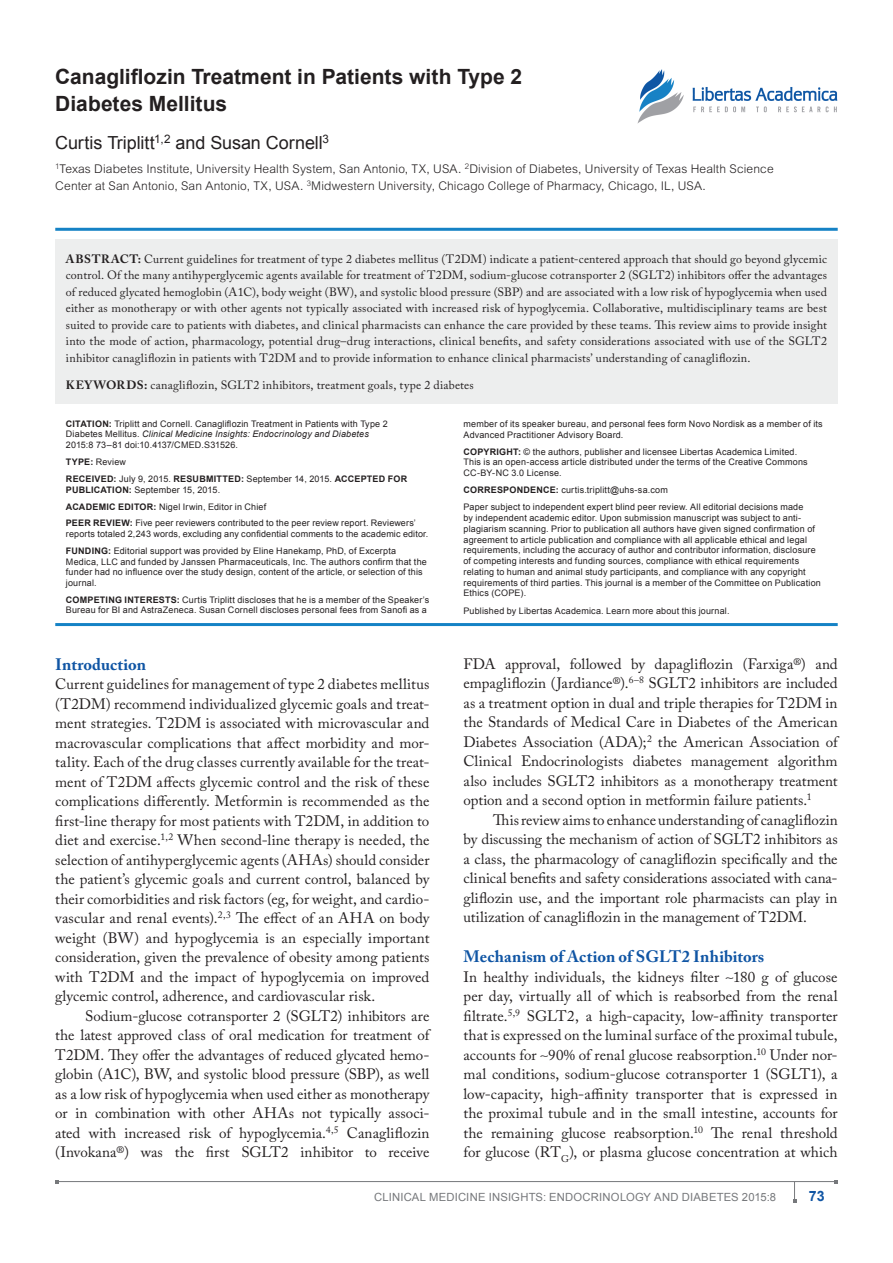
<style>
.page{position:relative;width:893px;height:1263px;background:#fff}
.page>*{position:absolute;margin:0;border:0;box-sizing:border-box;transform-origin:0 0}
.ArticleTitle{font:700 21px/27px "Arial";color:#231f20}
.AuthorName{font:18px "Arial";letter-spacing:-.01em;color:#231f20}
.Heading1{font:700 16.5px "Adobe Caslon Pro";color:#1055a4}
.BodyText_First{font:15px/19.5px "Adobe Caslon Pro";letter-spacing:.005em;color:#231f20;text-align:justify}
.BodyText{font:15px/19.5px "Adobe Caslon Pro";color:#231f20;text-align:justify}
.RunningFooter-Folio{font:700 14.25px "Arial";color:#1055a4}
.t1{font:12px/16.5px "Adobe Caslon Pro";letter-spacing:.02em;color:#231f20;text-align:justify}
.AuthorAffiliation{font:300 12px/16.5px "Arial MT Std";letter-spacing:.01em;color:#231f20}
.RunningFooter{font:11.25px "Arial";letter-spacing:.02em;color:#76787b}
.t2{font:9px/10.8px "Arial";letter-spacing:.02em;color:#231f20}
.t3{font:700 9px/17px "Arial";letter-spacing:.025em;color:#231f20}
.s1{font-weight:700}
.s2{font-style:italic}
.s3{font-weight:400}
</style>
<div class="page">
<hr style="left:57px;top:1181px;width:779px;height:1px;background:#76787b">
<svg style="left:793px;top:1182px;width:3px;height:20px"></svg>
<img style="left:637px;top:69px;width:201px;height:55px">
<hr style="left:55px;top:228px;width:783px;height:3px;background:#1582c5">
<hr style="left:55px;top:623px;width:783px;height:3px;background:#1582c5">
<div style="left:55px;top:239px;width:783px;height:165px;background:#edeeee"></div>
<p class="ArticleTitle" style="left:55px;top:64px;width:468px">Canagliflozin Treatment in Patients with Type 2<br>Diabetes Mellitus</p>
<p class="AuthorName" style="left:55px;top:131px;width:275px">Curtis Triplitt<sup>1,2</sup> and Susan Cornell<sup>3</sup></p>
<p class="AuthorAffiliation" style="left:55px;top:161px;width:720px"><sup>1</sup>Texas Diabetes Institute, University Health System, San Antonio, TX, USA. <sup>2</sup>Division of Diabetes, University of Texas Health Science<br>Center at San Antonio, San Antonio, TX, USA. <sup>3</sup>Midwestern University, Chicago College of Pharmacy, Chicago, IL, USA.</p>
<p class="t1" style="left:66px;top:250px;width:763px"><span class="s1">ABSTRACT:</span> Current guidelines for treatment of type 2 diabetes mellitus (T2DM) indicate a patient-centered approach that should go beyond glycemic control. Of the many antihyperglycemic agents available for treatment of T2DM, sodium-glucose cotransporter 2 (SGLT2) inhibitors offer the advantages of reduced glycated hemoglobin (A1C), body weight (BW), and systolic blood pressure (SBP) and are associated with a low risk of hypoglycemia when used either as monotherapy or with other agents not typically associated with increased risk of hypoglycemia. Collaborative, multidisciplinary teams are best suited to provide care to patients with diabetes, and clinical pharmacists can enhance the care provided by these teams. This review aims to provide insight into the mode of action, pharmacology, potential drug–drug interactions, clinical benefits, and safety considerations associated with use of the SGLT2 inhibitor canagliflozin in patients with T2DM and to provide information to enhance clinical pharmacists’ understanding of canagliflozin.</p>
<p class="t1" style="left:66px;top:376px;width:409px"><span class="s1">KEYWORDS:</span> canagliflozin, SGLT2 inhibitors, treatment goals, type 2 diabetes</p>
<p class="t2" style="left:66px;top:418px;width:323px"><span class="s1">CITATION:</span> Triplitt and Cornell. Canagliflozin Treatment in Patients with Type 2<br>Diabetes Mellitus. <span class="s2">Clinical Medicine Insights: Endocrinology and Diabetes<br></span>2015:8 73–81 doi:10.4137/CMED.S31526.</p>
<p class="t3" style="left:66px;top:454px;width:343px">TYPE: <span class="s3">Review<br></span>RECEIVED: <span class="s3">July 9, 2015.</span> RESUBMITTED: <span class="s3">September 14, 2015.</span> ACCEPTED FOR</p>
<p class="t2" style="left:66px;top:481px;width:351px;line-height:17px"><span class="s1">PUBLICATION:</span> September 15, 2015.<br><span class="s1">ACADEMIC EDITOR:</span> Nigel Irwin, Editor in Chief<br><span class="s1">PEER REVIEW:</span> Five peer reviewers contributed to the peer review report. Reviewers’</p>
<p class="t2" style="left:66px;top:525px;width:364px;line-height:17px">reports totaled 2,243 words, excluding any confidential comments to the academic editor.<br><span class="s1">FUNDING:</span> Editorial support was provided by Eline Hanekamp, PhD, of Excerpta</p>
<p class="t2" style="left:66px;top:556px;width:362px">Medica, LLC and funded by Janssen Pharmaceuticals, Inc. The authors confirm that the funder had no influence over the study design, content of the article, or selection of this journal.</p>
<p class="t2" style="left:66px;top:594px;width:365px"><span class="s1">COMPETING INTERESTS:</span> Curtis Triplitt discloses that he is a member of the Speaker’s<br>Bureau for BI and AstraZeneca. Susan Cornell discloses personal fees from Sanofi as a</p>
<p class="t2" style="left:463px;top:418px;width:361px">member of its speaker bureau, and personal fees form Novo Nordisk as a member of its<br>Advanced Practitioner Advisory Board.</p>
<p class="t2" style="left:463px;top:446px;width:346px"><span class="s1">COPYRIGHT:</span> © the authors, publisher and licensee Libertas Academica Limited.<br>This is an open-access article distributed under the terms of the Creative Commons<br>CC-BY-NC 3.0 License.</p>
<p class="t2" style="left:463px;top:482px;width:341px;line-height:17.1px"><span class="s1">CORRESPONDENCE:</span> curtis.triplitt@uhs-sa.com<br>Paper subject to independent expert blind peer review. All editorial decisions made</p>
<p class="t2" style="left:463px;top:513px;width:359px">by independent academic editor. Upon submission manuscript was subject to anti&shy;plagiarism scanning. Prior to publication all authors have given signed confirmation of agreement to article publication and compliance with all applicable ethical and legal requirements, including the accuracy of author and contributor information, disclosure of competing interests and funding sources, compliance with ethical requirements relating to human and animal study participants, and compliance with any copyright requirements of third parties. This journal is a member of the Committee on Publication Ethics (COPE).</p>
<p class="t2" style="left:463px;top:605px;width:268px">Published by Libertas Academica. Learn more about this journal.</p>
<p class="Heading1" style="left:55px;top:654px;width:92px">Introduction</p>
<p class="BodyText_First" style="left:55px;top:674px;width:376px">Current guidelines for management of type 2 diabetes mellitus (T2DM) recommend individualized glycemic goals and treat&shy;ment strategies. T2DM is associated with microvascular and macrovascular complications that affect morbidity and mor&shy;tality. Each of the drug classes currently available for the treat&shy;ment of T2DM affects glycemic control and the risk of these complications differently. Metformin is recommended as the first-line therapy for most patients with T2DM, in addition to diet and exercise.<sup>1,2</sup> When second-line therapy is needed, the selection of antihyperglycemic agents (AHAs) should consider the patient’s glycemic goals and current control, balanced by their comorbidities and risk factors (eg, for weight, and cardio&shy;vascular and renal events).<sup>2,3</sup> The effect of an AHA on body weight (BW) and hypoglycemia is an especially important consideration, given the prevalence of obesity among patients with T2DM and the impact of hypoglycemia on improved glycemic control, adherence, and cardiovascular risk.</p>
<p class="BodyText" style="left:55px;top:1006px;width:376px;text-indent:30px">Sodium-glucose cotransporter 2 (SGLT2) inhibitors are the latest approved class of oral medication for treatment of T2DM. They offer the advantages of reduced glycated hemo&shy;globin (A1C), BW, and systolic blood pressure (SBP), as well as a low risk of hypoglycemia when used either as monotherapy or in combination with other AHAs not typically associ&shy;ated with increased risk of hypoglycemia.<sup>4,5</sup> Canagliflozin (Invokana®) was the first SGLT2 inhibitor to receive</p>
<p class="BodyText" style="left:463px;top:654px;width:376px">FDA approval, followed by dapagliflozin (Farxiga®) and empagliflozin (Jardiance®).<sup>6–8</sup> SGLT2 inhibitors are included as a treatment option in dual and triple therapies for T2DM in the Standards of Medical Care in Diabetes of the American Diabetes Association (ADA);<sup>2</sup> the American Association of Clinical Endocrinologists diabetes management algorithm also includes SGLT2 inhibitors as a monotherapy treatment option and a second option in metformin failure patients.<sup>1</sup></p>
<p class="BodyText" style="left:463px;top:810px;width:376px;text-indent:30px">This review aims to enhance understanding of canagliflozin by discussing the mechanism of action of SGLT2 inhibitors as a class, the pharmacology of canagliflozin specifically and the clinical benefits and safety considerations associated with cana&shy;gliflozin use, and the important role pharmacists can play in utilization of canagliflozin in the management of T2DM.</p>
<p class="Heading1" style="left:463px;top:947px;width:302px">Mechanism of Action of SGLT2 Inhibitors</p>
<p class="BodyText_First" style="left:463px;top:967px;width:376px">In healthy individuals, the kidneys filter 180 g of glucose per day, virtually all of which is reabsorbed from the renal filtrate.<sup>5,9</sup> SGLT2, a high-capacity, low-affinity transporter that is expressed on the luminal surface of the proximal tubule, accounts for 90% of renal glucose reabsorption.<sup>10</sup> Under nor&shy;mal conditions, sodium-glucose cotransporter 1 (SGLT1), a low-capacity, high-affinity transporter that is expressed in the proximal tubule and in the small intestine, accounts for the remaining glucose reabsorption.<sup>10</sup> The renal threshold for glucose (RT<sub>G</sub>), or plasma glucose concentration at which</p>
<p class="RunningFooter" style="left:374px;top:1189px;width:403px">Clinical Medicine I nsights: Endocrinology and Diabetes 2015:8</p>
<p class="RunningFooter-Folio" style="left:809px;top:1186px;width:17px">73</p>
</div>
